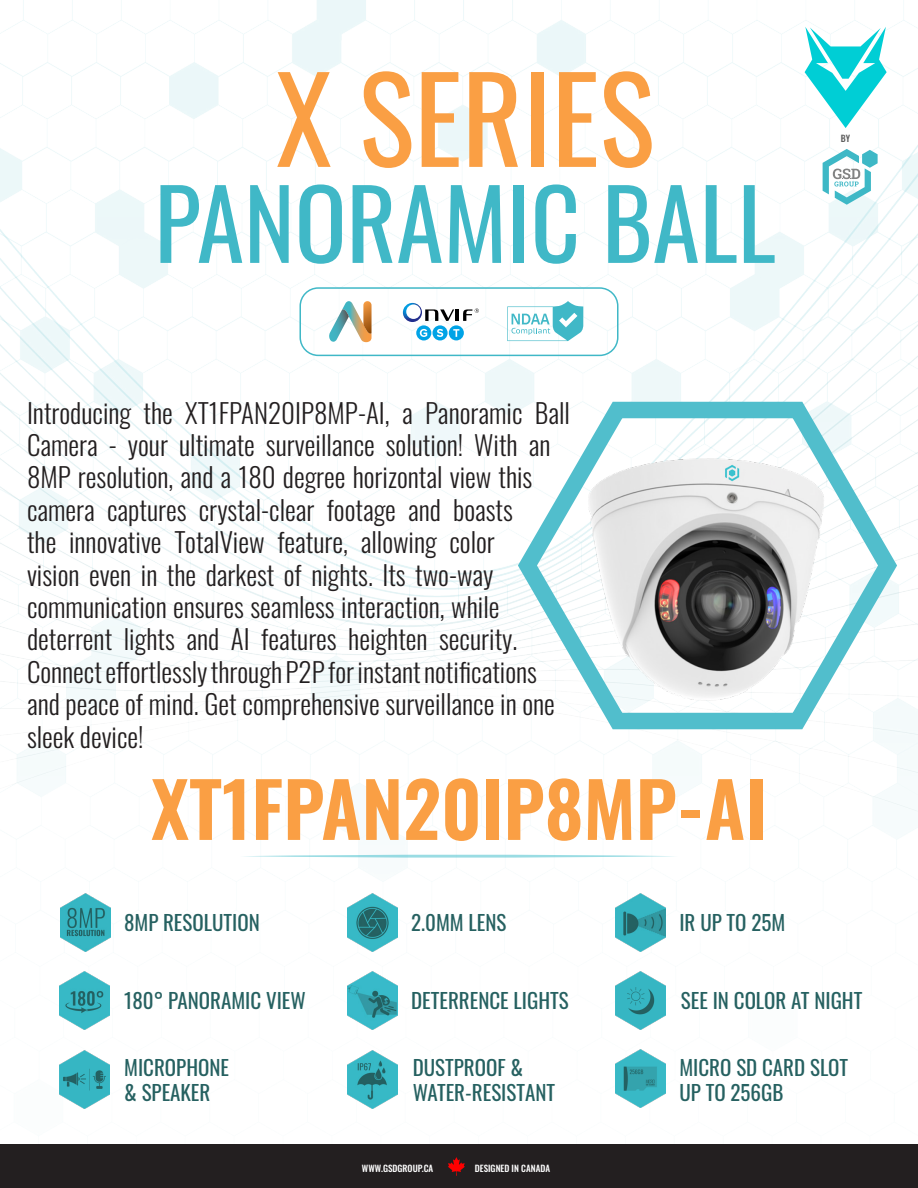
<style>
.page{position:relative;width:918px;height:1188px;background:#fff}
.page>*{position:absolute;margin:0;border:0;box-sizing:border-box;transform-origin:0 0}
.t1{font:117px "Oswald";color:#fa9f44}
.t2{font:96px "Oswald";color:#40b8c7}
.t3{font:600 75px "Oswald";color:#fa9f44}
.t4{font:300 27px/32.4px "Oswald";color:#231f20}
.t5{font:21px/25.2px "Oswald";color:#266161}
.t6{font:500 9px "Oswald";color:#fff}
.t7{font:500 9px "Oswald";color:#5b5b5b}
</style>
<div class="page">
<img style="left:0;top:0;width:918px;height:1145px">
<div style="left:0;top:1145px;width:918px;height:43px;background:#231f20"></div>
<svg style="left:240px;top:854px;width:438px;height:4px"></svg>
<img style="left:60px;top:972px;width:50px;height:58px">
<img style="left:60px;top:1051px;width:50px;height:58px">
<img style="left:615px;top:972px;width:51px;height:58px">
<img style="left:615px;top:1050px;width:51px;height:57px">
<img style="left:615px;top:894px;width:51px;height:58px">
<img style="left:60px;top:894px;width:50px;height:58px">
<img style="left:347px;top:894px;width:50px;height:58px">
<img style="left:347px;top:972px;width:50px;height:58px">
<img style="left:347px;top:1051px;width:50px;height:58px">
<svg style="left:448px;top:1157px;width:17px;height:19px"></svg>
<svg style="left:508px;top:387px;width:399px;height:351px"></svg>
<svg style="left:805px;top:27px;width:82px;height:101px"></svg>
<svg style="left:823px;top:149px;width:55px;height:56px"></svg>
<svg style="left:329px;top:301px;width:43px;height:42px"></svg>
<div style="left:299px;top:287px;width:320px;height:69px;border:2px solid #40b8c7;border-radius:18px"></div>
<svg style="left:403px;top:303px;width:76px;height:19px"></svg>
<svg style="left:432px;top:325px;width:16px;height:15px"></svg>
<svg style="left:437px;top:329px;width:6px;height:8px"></svg>
<svg style="left:416px;top:325px;width:15px;height:15px"></svg>
<svg style="left:420px;top:329px;width:7px;height:8px"></svg>
<div style="left:449px;top:325px;width:15px;height:15px;background:#00a3e6;border-radius:50%"></div>
<svg style="left:453px;top:329px;width:6px;height:8px"></svg>
<svg style="left:507px;top:301px;width:76px;height:40px"></svg>
<p class="t1" style="left:276px;top:15px;width:380px">X SERIES</p>
<p class="t2" style="left:154px;top:138px;width:623px">PANORAMIC BALL</p>
<p class="t4" style="left:27px;top:393px;width:545px">Introducing the XT1FPAN20IP8MP-AI, a Panoramic Ball Camera - your ultimate surveillance solution! With an 8MP resolution, and a 180 degree horizontal view this camera captures crystal-clear footage and boasts<br>the innovative TotalView feature, allowing color<br>vision even in the darkest of nights. Its two-way communication ensures seamless interaction, while deterrent lights and AI features heighten security.<br>Connect effortlessly through P2P for instant notifications and peace of mind. Get comprehensive surveillance in one sleek device!</p>
<p class="t3" style="left:151px;top:770px;width:617px">XT1FPAN20IP8MP-AI</p>
<p class="t5" style="left:124px;top:908px;width:137px">8MP RESOLUTION</p>
<p class="t5" style="left:411px;top:908px;width:97px">2.0MM LENS</p>
<p class="t5" style="left:679px;top:908px;width:107px">IR UP TO 25M</p>
<p class="t7" style="left:841px;top:134px;width:11px">BY</p>
<p class="t5" style="left:124px;top:986px;width:183px">180° PANORAMIC VIEW</p>
<p class="t5" style="left:124px;top:1053px;width:106px">MICROPHONE &amp; SPEAKER</p>
<p class="t5" style="left:411px;top:986px;width:159px">DETERRENCE LIGHTS</p>
<p class="t5" style="left:413px;top:1053px;width:144px">DUSTPROOF &amp;<br>WATER-RESISTANT</p>
<p class="t6" style="left:362px;top:1163px;width:73px">WWW.GSDGROUP.CA</p>
<p class="t6" style="left:475px;top:1163px;width:77px">DESIGNED IN CANADA</p>
<p class="t5" style="left:681px;top:986px;width:183px">SEE IN COLOR AT NIGHT</p>
<p class="t5" style="left:679px;top:1052px;width:170px">MICRO SD CARD SLOT<br>UP TO 256GB</p>
</div>
